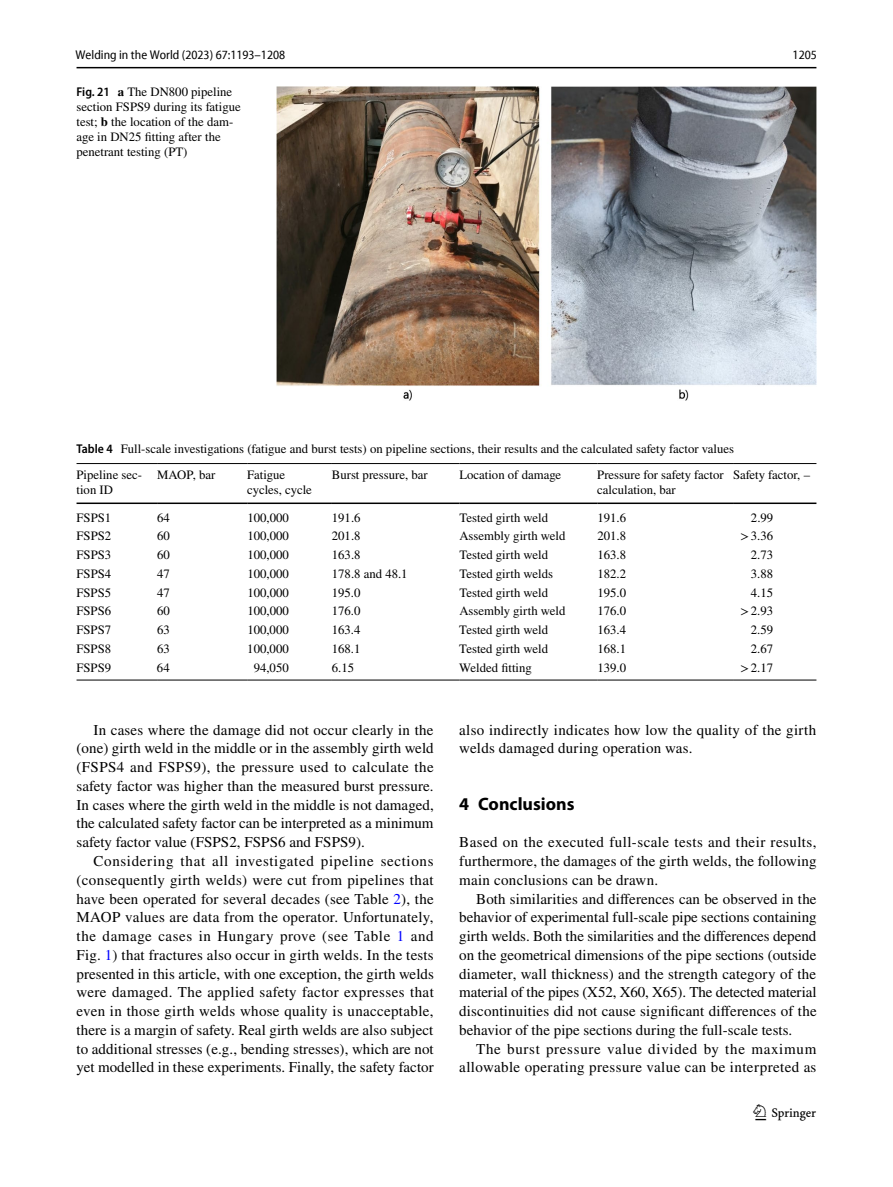
<style>
.page{position:relative;width:893px;height:1187px;background:#fff}
.page>*{position:absolute;margin:0;border:0;box-sizing:border-box;transform-origin:0 0}
.t1{font:22.5px "Springnew Regular 3";color:#000}
.t2{font:700 18px "Myriad Pro";color:#000}
.t3{font:15px/18.8px "STIX";letter-spacing:.015em;color:#000;text-align:justify}
.t4{font:12.75px/15px "STIX";color:#000}
.t5{font:semi-condensed 12.75px "Myriad Pro Unic";color:#000}
.s1{font-family:"Myriad Pro";font-weight:600;font-stretch:semi-condensed}
.s2{font-weight:700}
.s3{color:#00f}
</style>
<div class="page">
<hr style="left:77px;top:67px;width:739px;height:1px;background:#000">
<img style="left:276px;top:87px;width:540px;height:313px">
<hr style="left:77px;top:463px;width:80px;height:1px;background:#000">
<hr style="left:77px;top:502px;width:80px;height:2px;background:#000">
<hr style="left:157px;top:463px;width:90px;height:1px;background:#000">
<hr style="left:157px;top:502px;width:90px;height:2px;background:#000">
<hr style="left:247px;top:463px;width:85px;height:1px;background:#000">
<hr style="left:247px;top:502px;width:85px;height:2px;background:#000">
<hr style="left:332px;top:463px;width:127px;height:1px;background:#000">
<hr style="left:332px;top:502px;width:127px;height:2px;background:#000">
<hr style="left:459px;top:463px;width:138px;height:1px;background:#000">
<hr style="left:459px;top:502px;width:138px;height:2px;background:#000">
<hr style="left:597px;top:463px;width:136px;height:1px;background:#000">
<hr style="left:597px;top:502px;width:136px;height:2px;background:#000">
<hr style="left:733px;top:463px;width:83px;height:1px;background:#000">
<hr style="left:733px;top:502px;width:83px;height:2px;background:#000">
<hr style="left:77px;top:679px;width:80px;height:1px;background:#000">
<hr style="left:157px;top:679px;width:90px;height:1px;background:#000">
<hr style="left:247px;top:679px;width:85px;height:1px;background:#000">
<hr style="left:332px;top:679px;width:127px;height:1px;background:#000">
<hr style="left:459px;top:679px;width:138px;height:1px;background:#000">
<hr style="left:597px;top:679px;width:136px;height:1px;background:#000">
<hr style="left:733px;top:679px;width:83px;height:1px;background:#000">
<p class="t5" style="left:76px;top:50px;width:211px">Welding in the World (2023) 67:1193–1208</p>
<p class="t5" style="left:793px;top:50px;width:26px">1205</p>
<p class="t4" style="left:77px;top:85px;width:166px"><span class="s1">Fig. 21</span> <span class="s2">a</span> The DN800 pipeline section FSPS9 during its fatigue test; <span class="s2">b</span> the location of the dam&shy;age in DN25 fitting after the penetrant testing (PT)</p>
<p class="t4" style="left:77px;top:437px;width:659px;line-height:25.5px"><span class="s1">Table 4</span> Full-scale investigations (fatigue and burst tests) on pipeline sections, their results and the calculated safety factor values<br>Pipeline sec-</p>
<p class="t4" style="left:77px;top:482px;width:38px">tion ID</p>
<p class="t4" style="left:157px;top:467px;width:60px">MAOP, bar</p>
<p class="t4" style="left:247px;top:467px;width:66px">Fatigue cycles, cycle</p>
<p class="t4" style="left:332px;top:467px;width:97px">Burst pressure, bar</p>
<p class="t4" style="left:459px;top:467px;width:103px">Location of damage</p>
<p class="t4" style="left:597px;top:467px;width:128px">Pressure for safety factor calculation, bar</p>
<p class="t4" style="left:733px;top:467px;width:79px">Safety factor, –</p>
<p class="t4" style="left:77px;top:510px;width:36px">FSPS1</p>
<p class="t4" style="left:157px;top:510px;width:14px">64</p>
<p class="t4" style="left:247px;top:510px;width:43px">100,000</p>
<p class="t4" style="left:332px;top:510px;width:30px">191.6</p>
<p class="t4" style="left:459px;top:510px;width:90px">Tested girth weld</p>
<p class="t4" style="left:597px;top:510px;width:30px">191.6</p>
<p class="t4" style="left:751px;top:510px;width:24px">2.99</p>
<p class="t4" style="left:77px;top:529px;width:36px">FSPS2</p>
<p class="t4" style="left:157px;top:529px;width:14px">60</p>
<p class="t4" style="left:247px;top:529px;width:43px">100,000</p>
<p class="t4" style="left:332px;top:529px;width:30px">201.8</p>
<p class="t4" style="left:459px;top:529px;width:108px">Assembly girth weld</p>
<p class="t4" style="left:597px;top:529px;width:30px">201.8</p>
<p class="t4" style="left:741px;top:529px;width:34px">&gt;3.36</p>
<p class="t4" style="left:76px;top:548px;width:36px">FSPS3</p>
<p class="t4" style="left:157px;top:548px;width:14px">60</p>
<p class="t4" style="left:247px;top:548px;width:43px">100,000</p>
<p class="t4" style="left:332px;top:548px;width:30px">163.8</p>
<p class="t4" style="left:459px;top:548px;width:90px">Tested girth weld</p>
<p class="t4" style="left:597px;top:548px;width:30px">163.8</p>
<p class="t4" style="left:751px;top:548px;width:24px">2.73</p>
<p class="t4" style="left:76px;top:567px;width:36px">FSPS4</p>
<p class="t4" style="left:157px;top:567px;width:14px">47</p>
<p class="t4" style="left:247px;top:567px;width:43px">100,000</p>
<p class="t4" style="left:332px;top:567px;width:77px">178.8 and 48.1</p>
<p class="t4" style="left:459px;top:567px;width:95px">Tested girth welds</p>
<p class="t4" style="left:597px;top:567px;width:30px">182.2</p>
<p class="t4" style="left:751px;top:567px;width:24px">3.88</p>
<p class="t4" style="left:76px;top:585px;width:36px">FSPS5</p>
<p class="t4" style="left:157px;top:585px;width:14px">47</p>
<p class="t4" style="left:247px;top:585px;width:43px">100,000</p>
<p class="t4" style="left:332px;top:585px;width:30px">195.0</p>
<p class="t4" style="left:459px;top:585px;width:90px">Tested girth weld</p>
<p class="t4" style="left:597px;top:585px;width:30px">195.0</p>
<p class="t4" style="left:751px;top:585px;width:24px">4.15</p>
<p class="t4" style="left:76px;top:604px;width:36px">FSPS6</p>
<p class="t4" style="left:157px;top:604px;width:14px">60</p>
<p class="t4" style="left:247px;top:604px;width:43px">100,000</p>
<p class="t4" style="left:332px;top:604px;width:30px">176.0</p>
<p class="t4" style="left:459px;top:604px;width:108px">Assembly girth weld</p>
<p class="t4" style="left:597px;top:604px;width:30px">176.0</p>
<p class="t4" style="left:741px;top:604px;width:34px">&gt;2.93</p>
<p class="t4" style="left:76px;top:623px;width:36px">FSPS7</p>
<p class="t4" style="left:157px;top:623px;width:14px">63</p>
<p class="t4" style="left:247px;top:623px;width:43px">100,000</p>
<p class="t4" style="left:332px;top:623px;width:30px">163.4</p>
<p class="t4" style="left:459px;top:623px;width:90px">Tested girth weld</p>
<p class="t4" style="left:597px;top:623px;width:30px">163.4</p>
<p class="t4" style="left:751px;top:623px;width:24px">2.59</p>
<p class="t4" style="left:76px;top:641px;width:36px">FSPS8</p>
<p class="t4" style="left:157px;top:641px;width:14px">63</p>
<p class="t4" style="left:247px;top:641px;width:43px">100,000</p>
<p class="t4" style="left:332px;top:641px;width:30px">168.1</p>
<p class="t4" style="left:459px;top:641px;width:90px">Tested girth weld</p>
<p class="t4" style="left:597px;top:641px;width:30px">168.1</p>
<p class="t4" style="left:751px;top:641px;width:24px">2.67</p>
<p class="t4" style="left:76px;top:660px;width:36px">FSPS9</p>
<p class="t4" style="left:157px;top:660px;width:14px">64</p>
<p class="t4" style="left:254px;top:660px;width:37px">94,050</p>
<p class="t4" style="left:332px;top:660px;width:24px">6.15</p>
<p class="t4" style="left:459px;top:660px;width:74px">Welded fitting</p>
<p class="t4" style="left:597px;top:660px;width:30px">139.0</p>
<p class="t4" style="left:740px;top:660px;width:34px">&gt;2.17</p>
<p class="t3" style="left:77px;top:721px;width:359px;text-indent:17px">In cases where the damage did not occur clearly in the (one) girth weld in the middle or in the assembly girth weld (FSPS4 and FSPS9), the pressure used to calculate the safety factor was higher than the measured burst pressure.<br>In cases where the girth weld in the middle is not damaged, the calculated safety factor can be interpreted as a minimum safety factor value (FSPS2, FSPS6 and FSPS9).</p>
<p class="t3" style="left:77px;top:852px;width:359px;text-indent:17px">Considering that all investigated pipeline sections (consequently girth welds) were cut from pipelines that have been operated for several decades (see Table <span class="s3">2</span>), the MAOP values are data from the operator. Unfortunately, the damage cases in Hungary prove (see Table <span class="s3">1</span> and Fig. <span class="s3">1</span>) that fractures also occur in girth welds. In the tests presented in this article, with one exception, the girth welds were damaged. The applied safety factor expresses that even in those girth welds whose quality is unacceptable, there is a margin of safety. Real girth welds are also subject to additional stresses (e.g., bending stresses), which are not yet modelled in these experiments. Finally, the safety factor</p>
<p class="t3" style="left:459px;top:721px;width:359px">also indirectly indicates how low the quality of the girth welds damaged during operation was.</p>
<p class="t2" style="left:459px;top:791px;width:117px">4 Conclusions</p>
<p class="t3" style="left:459px;top:833px;width:359px">Based on the executed full-scale tests and their results, furthermore, the damages of the girth welds, the following main conclusions can be drawn.</p>
<p class="t3" style="left:459px;top:890px;width:359px;text-indent:17px">Both similarities and differences can be observed in the behavior of experimental full-scale pipe sections containing girth welds. Both the similarities and the differences depend on the geometrical dimensions of the pipe sections (outside diameter, wall thickness) and the strength category of the material of the pipes (X52, X60, X65). The detected material discontinuities did not cause significant differences of the behavior of the pipe sections during the full-scale tests.</p>
<p class="t3" style="left:459px;top:1040px;width:359px;text-align:right">The burst pressure value divided by the maximum allowable operating pressure value can be interpreted as</p>
<h1 class="t1" style="left:755px;top:1104px;width:62px">1 3</h1>
</div>
